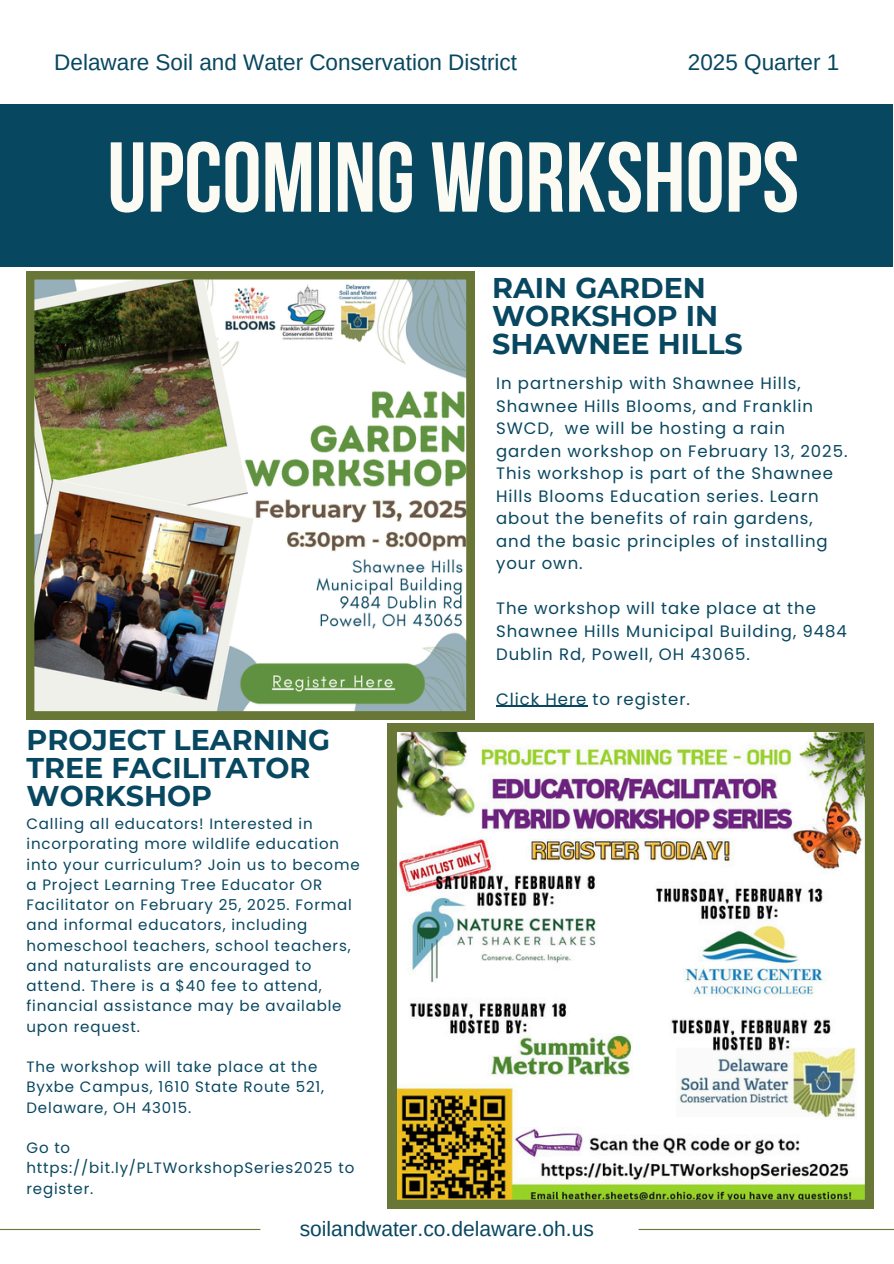
<style>
.page{position:relative;width:894px;height:1264px;background:#fff}
.page>*{position:absolute;margin:0;border:0;box-sizing:border-box;transform-origin:0 0}
.t1{font:700 99px "Bebas Neue";color:#fbfaf3}
.t2{font:700 28.5px/28.2px "Montserrat";color:#084760}
.t3{font:22.5px "Arimo";color:#084760}
.t4{font:21px "Arimo";color:#084760}
.t5{font:16.5px/22.5px "Poppins";letter-spacing:.055em;color:#084760}
.t6{font:15px/20.2px "Poppins";letter-spacing:.055em;color:#084760}
</style>
<div class="page">
<div style="left:0;top:104px;width:892px;height:162px;background:#084760"></div>
<hr style="left:0;top:1228px;width:260px;height:1px;background:#687636">
<hr style="left:638px;top:1228px;width:255px;height:1px;background:#687636">
<img style="left:26px;top:271px;width:448px;height:448px">
<img style="left:388px;top:723px;width:485px;height:485px">
<hr style="left:496px;top:705px;width:91px;height:1px;background:#084760">
<h1 class="t3" style="left:54px;top:49px;width:464px">Delaware Soil and Water Conservation District</h1>
<h3 class="t3" style="left:687px;top:49px;width:153px">2025 Quarter 1</h3>
<h3 class="t1" style="left:107px;top:137px;width:693px">UPCOMING WORKSHOPS</h3>
<h2 class="t2" style="left:26px;top:725px;width:305px">PROJECT LEARNING<br>TREE FACILITATOR<br>WORKSHOP</h2>
<p class="t6" style="left:26px;top:813px;width:334px">Calling all educators! Interested in incorporating more wildlife education into your curriculum? Join us to become a Project Learning Tree Educator OR Facilitator on February 25, 2025. Formal and informal educators, including homeschool teachers, school teachers, and naturalists are encouraged to attend. There is a $40 fee to attend, financial assistance may be available upon request.</p>
<p class="t6" style="left:26px;top:1056px;width:299px">The workshop will take place at the<br>Byxbe Campus, 1610 State Route 521,<br>Delaware, OH 43015.</p>
<p class="t6" style="left:26px;top:1137px;width:329px">Go to https://bit.ly/PLTWorkshopSeries2025 to register.</p>
<h2 class="t2" style="left:492px;top:274px;width:252px">RAIN GARDEN<br>WORKSHOP IN<br>SHAWNEE HILLS</h2>
<p class="t5" style="left:496px;top:372px;width:353px">In partnership with Shawnee Hills,<br>Shawnee Hills Blooms, and Franklin<br>SWCD, we will be hosting a rain garden workshop on February 13, 2025.<br>This workshop is part of the Shawnee<br>Hills Blooms Education series. Learn about the benefits of rain gardens, and the basic principles of installing your own.</p>
<p class="t5" style="left:496px;top:597px;width:352px">The workshop will take place at the<br>Shawnee Hills Municipal Building, 9484<br>Dublin Rd, Powell, OH 43065.</p>
<p class="t5" style="left:496px;top:687px;width:195px">Click Here to register.</p>
<p class="t4" style="left:299px;top:1216px;width:296px">soilandwater.co.delaware.oh.us</p>
</div>
